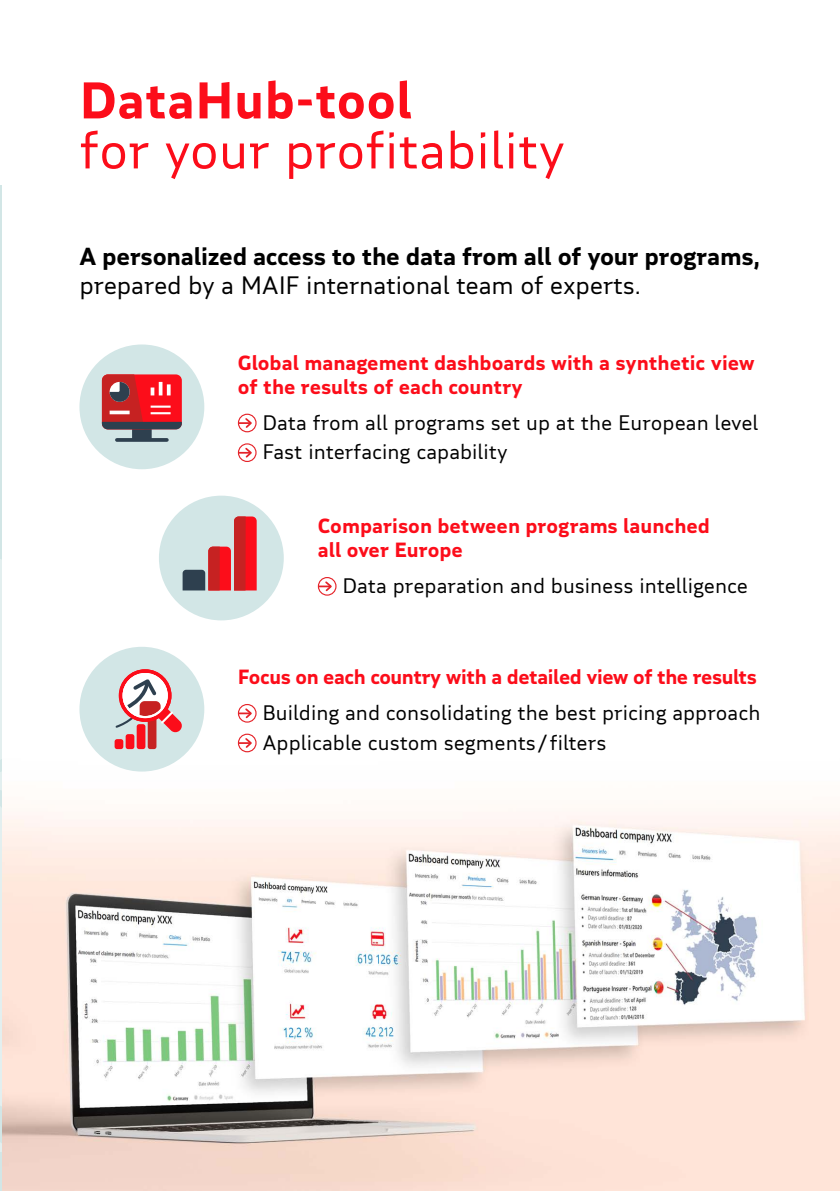
<style>
.page{position:relative;width:840px;height:1191px;background:#fff}
.page>*{position:absolute;margin:0;border:0;box-sizing:border-box;transform-origin:0 0}
.t1{font:50px "MAIF";color:#fc0d1a}
.t2{font:700 50px "MAIF";letter-spacing:.01em;color:#fc0d1a}
.t3{font:700 24px "MAIF";letter-spacing:-.01em;color:#000}
.t4{font:24px "MAIF";letter-spacing:-.01em;color:#000}
.t5{font:20px/29.6px "MAIF";color:#000}
.t6{font:700 20px/24px "MAIF";color:#fc0d1a}
.t7{font:700 20px "MAIF";letter-spacing:-.02em;color:#fc0d1a}
</style>
<div class="page">
<div style="left:79px;top:344px;width:125px;height:125px;background:#d2e6e6;border-radius:50%"></div>
<svg style="left:117px;top:438px;width:50px;height:4px"></svg>
<div style="left:133px;top:427px;width:17px;height:13px;background:#2e404f"></div>
<div style="left:132px;top:426px;width:20px;height:15px;border:2px solid #2e404f"></div>
<svg style="left:102px;top:374px;width:80px;height:55px;background:#c6333b"></svg>
<svg style="left:238px;top:414px;width:18px;height:18px"></svg>
<svg style="left:238px;top:443px;width:18px;height:19px"></svg>
<div style="left:159px;top:495px;width:124px;height:125px;background:#d2e6e6;border-radius:50%"></div>
<svg style="left:182px;top:516px;width:74px;height:74px"></svg>
<svg style="left:317px;top:577px;width:19px;height:18px"></svg>
<img style="left:1px;top:735px;width:838px;height:456px">
<div style="left:79px;top:647px;width:125px;height:124px;background:#d2e6e6;border-radius:50%"></div>
<div style="left:114px;top:739px;width:9px;height:10px;background:#fc0d1a;border-radius:2px"></div>
<div style="left:126px;top:734px;width:8px;height:15px;background:#fc0d1a;border-radius:2px"></div>
<div style="left:137px;top:724px;width:8px;height:25px;background:#fc0d1a;border-radius:2px"></div>
<div style="left:148px;top:709px;width:8px;height:40px;background:#c62222;border-radius:2px"></div>
<svg style="left:115px;top:669px;width:67px;height:67px"></svg>
<svg style="left:238px;top:704px;width:18px;height:18px"></svg>
<svg style="left:238px;top:733px;width:18px;height:19px"></svg>
<hr style="left:0;top:185px;width:1px;height:1006px;background:#d2e6e6">
<svg style="left:0;top:559px;width:1px;height:593px"></svg>
<h1 class="t2" style="left:79px;top:69px;width:334px">DataHub-tool</h1>
<h1 class="t1" style="left:79px;top:119px;width:487px">for your profitability</h1>
<p class="t3" style="left:79px;top:241px;width:682px">A personalized access to the data from all of your programs,</p>
<p class="t4" style="left:79px;top:270px;width:562px">prepared by a MAIF international team of experts.</p>
<p class="t6" style="left:238px;top:350px;width:518px">Global management dashboards with a synthetic view of the results of each country</p>
<p class="t5" style="left:262px;top:407px;width:497px">Data from all programs set up at the European level<br>Fast interfacing capability</p>
<p class="t6" style="left:317px;top:514px;width:393px">Comparison between programs launched all over Europe</p>
<p class="t5" style="left:342px;top:570px;width:407px">Data preparation and business intelligence</p>
<p class="t7" style="left:238px;top:664px;width:520px">Focus on each country with a detailed view of the results</p>
<p class="t5" style="left:262px;top:697px;width:499px">Building and consolidating the best pricing approach<br>Applicable custom segments/ filters</p>
</div>
